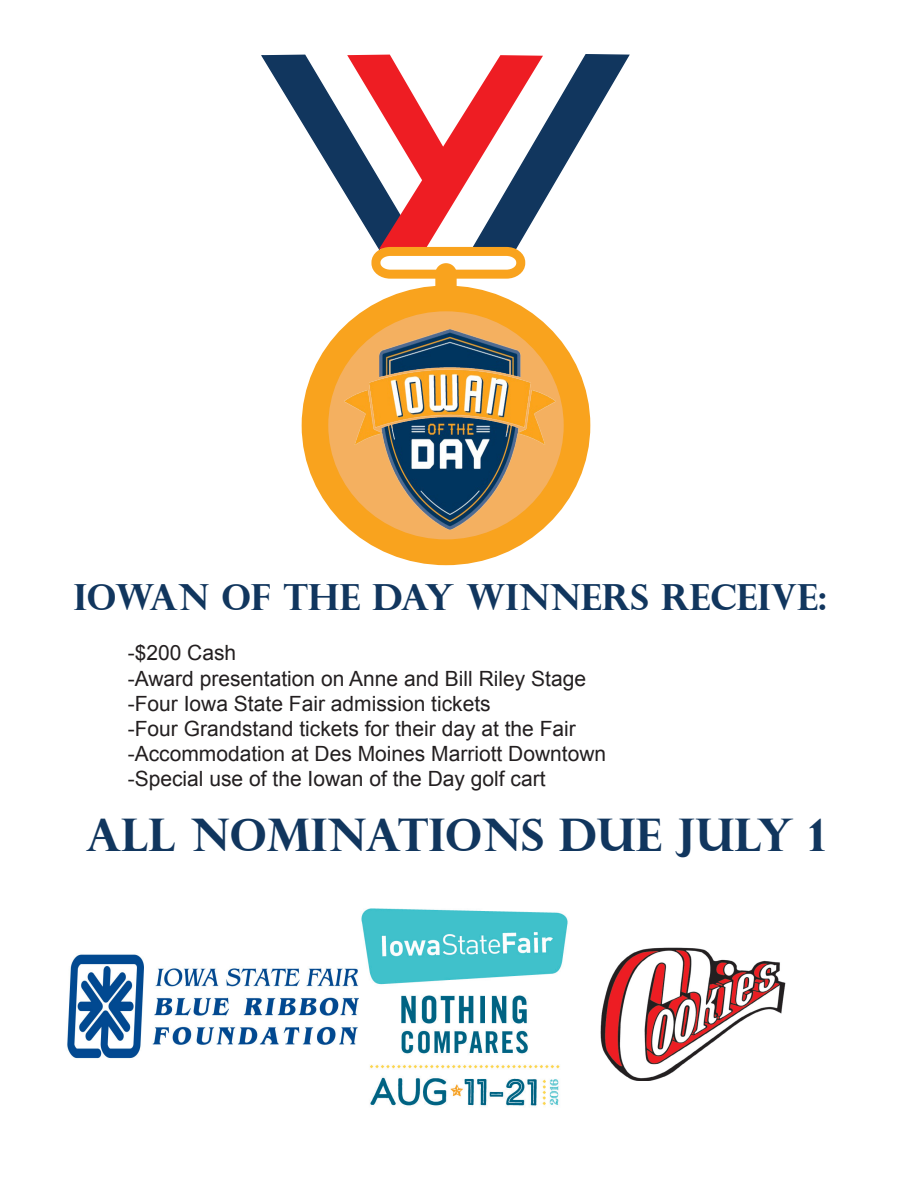
<style>
.page{position:relative;width:918px;height:1188px;background:#fff}
.page>*{position:absolute;margin:0;border:0;box-sizing:border-box;transform-origin:0 0}
.t1{font:700 45px "Perpetua Titling";color:#11365e}
.t2{font:700 36px "Perpetua Titling";color:#11365e}
.t3{font:21px "Arial";color:#231f20}
</style>
<div class="page">
<div style="left:302px;top:286px;width:288px;height:279px;background:#f9a31e;border-radius:50%"></div>
<div style="left:435px;top:263px;width:22px;height:38px;background:#f9a31e;border-radius:10px"></div>
<svg style="left:261px;top:54px;width:369px;height:229px"></svg>
<img style="left:338px;top:310px;width:242px;height:233px">
<img style="left:600px;top:947px;width:186px;height:134px">
<img style="left:358px;top:908px;width:210px;height:198px">
<img style="left:67px;top:954px;width:291px;height:105px">
<p class="t2" style="left:74px;top:575px;width:755px">IOWAN OF THE DAY WINNERS RECEIVE:</p>
<p class="t3" style="left:128px;top:639px;width:110px">-$200 Cash</p>
<p class="t3" style="left:128px;top:664px;width:460px">-Award presentation on Anne and Bill Riley Stage</p>
<p class="t3" style="left:128px;top:690px;width:364px">-Four Iowa State Fair admission tickets</p>
<p class="t3" style="left:128px;top:715px;width:450px">-Four Grandstand tickets for their day at the Fair</p>
<p class="t3" style="left:128px;top:740px;width:480px">-Accommodation at Des Moines Marriott Downtown</p>
<p class="t3" style="left:128px;top:765px;width:419px">-Special use of the Iowan of the Day golf cart</p>
<p class="t1" style="left:86px;top:807px;width:741px">ALL NOMINATIONS DUE JULY 1</p>
</div>
